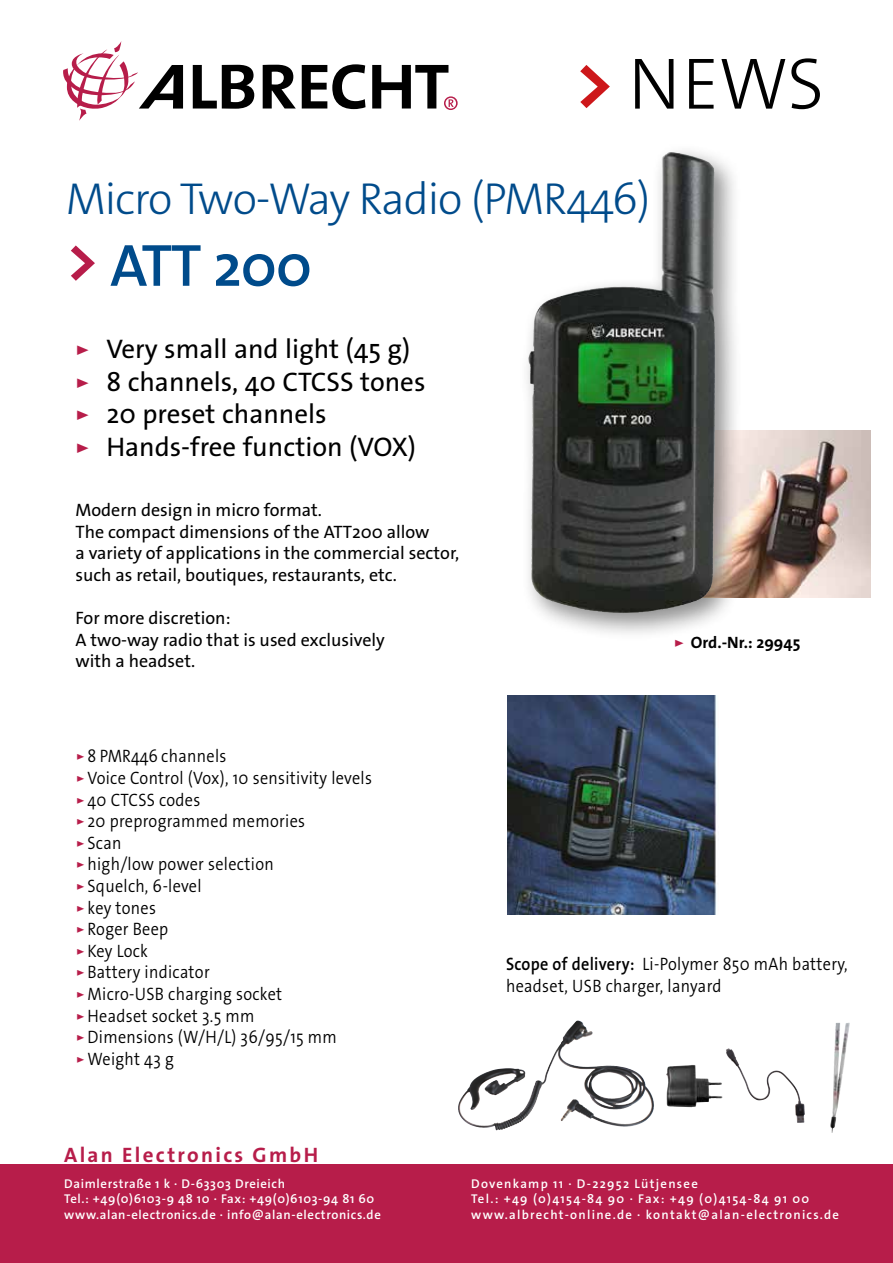
<style>
.page{position:relative;width:893px;height:1263px;background:#fff}
.page>*{position:absolute;margin:0;border:0;box-sizing:border-box;transform-origin:0 0}
.t1{font:300 73.5px "The Sans Os F";color:#000}
.t2{font:600 60px "The Sans Os F";letter-spacing:-.025em;color:#004b8b}
.t3{font:300 45px "The Sans Os F";letter-spacing:-.025em;color:#004b8b}
.t4{font:27px/32.4px "The Sans Os F";color:#000}
.t5{font:700 21px "The Sans Os F";letter-spacing:.11em;color:#b71d4a}
.t6{font:300 18px/21.6px "The Sans Os F";letter-spacing:.02em;color:#000;scale:.9 1}
.t7{font:18px/21.6px "The Sans Os F";color:#000}
.t8{font:700 16.5px "The Sans Os F";color:#000}
.t9{font:600 12.75px/15.3px "The Sans Os F";letter-spacing:.06em;color:#fff}
.t10{font:600 12.75px/15.3px "The Sans Os F";letter-spacing:.1em;color:#fff}
.s1{font-weight:700;color:#cd171a}
.s2{font-weight:700;color:#b71d4a}
.s3{color:#b71d4a}
.s4{font-weight:600}
</style>
<div class="page">
<img style="left:507px;top:695px;width:210px;height:219px">
<img style="left:743px;top:431px;width:128px;height:167px">
<div style="left:0;top:1164px;width:893px;height:99px;background:#b71d4a"></div>
<svg style="left:193px;top:65px;width:61px;height:44px"></svg>
<svg style="left:263px;top:65px;width:33px;height:44px"></svg>
<svg style="left:302px;top:64px;width:64px;height:45px"></svg>
<svg style="left:63px;top:41px;width:120px;height:80px"></svg>
<svg style="left:372px;top:65px;width:86px;height:45px"></svg>
<div style="left:519px;top:142px;width:224px;height:498px;background:#000;opacity:.45"></div>
<img style="left:533px;top:152px;width:135px;height:194px">
<img style="left:540px;top:1020px;width:37px;height:62px">
<img style="left:666px;top:1065px;width:57px;height:43px">
<img style="left:830px;top:1023px;width:18px;height:110px">
<img style="left:726px;top:1048px;width:19px;height:34px">
<h1 class="t1" style="left:574px;top:37px;width:252px"><span class="s1">&gt;</span> NEWS</h1>
<h3 class="t3" style="left:66px;top:170px;width:586px">Micro Two-Way Radio (PMR446)</h3>
<h2 class="t2" style="left:66px;top:227px;width:248px"><span class="s2">&gt;</span> ATT 200</h2>
<h3 class="t4" style="left:75px;top:333px;width:352px"><span class="s3">▹</span> Very small and light (45 g) <span class="s3">▹</span> 8 channels, 40 CTCSS tones <span class="s3">▹</span> 20 preset channels<br><span class="s3">▹</span> Hands-free function (VOX)</h3>
<p class="t7" style="left:75px;top:499px;width:385px">Modern design in micro format.<br>The compact dimensions of the ATT200 allow<br>a variety of applications in the commercial sector, such as retail, boutiques, restaurants, etc.</p>
<p class="t7" style="left:75px;top:607px;width:311px">For more discretion:<br>A two-way radio that is used exclusively with a headset.</p>
<p class="t6" style="left:75px;top:746px;width:331px"><span class="s3">▹</span> 8 PMR446 channels<br><span class="s3">▹</span>Voice Control (Vox), 10 sensitivity levels <span class="s3">▹</span> 40 CTCSS codes<br><span class="s3">▹</span> 20 preprogrammed memories<br><span class="s3">▹</span> Scan<br><span class="s3">▹</span> high/low power selection<br><span class="s3">▹</span> Squelch, 6-level<br><span class="s3">▹</span> key tones<br><span class="s3">▹</span> Roger Beep<br><span class="s3">▹</span> Key Lock<br><span class="s3">▹</span> Battery indicator<br><span class="s3">▹</span>Micro-USB charging socket<br><span class="s3">▹</span> Headset socket 3.5 mm<br><span class="s3">▹</span>Dimensions (W/H/L) 36/95/15 mm <span class="s3">▹</span>Weight 43 g</p>
<p class="t8" style="left:674px;top:632px;width:128px"><span class="s3">▹</span> Ord.-Nr.: 29945</p>
<p class="t6" style="left:506px;top:953px;width:381px"><span class="s4">Scope of delivery:</span> Li-Polymer 850 mAh battery, headset, USB charger, lanyard</p>
<p class="t5" style="left:64px;top:1142px;width:255px">Alan Electronics GmbH</p>
<p class="t9" style="left:64px;top:1176px;width:318px">Daimlerstraße 1 k · D-63303 Dreieich<br>Tel.: +49(0)6103-9 48 10 · Fax: +49(0)6103-94 81 60 www.alan-electronics.de · info@alan-electronics.de</p>
<p class="t10" style="left:471px;top:1176px;width:369px">Dovenkamp 11 · D-22952 Lütjensee<br>Tel.: +49 (0)4154-84 90 · Fax: +49 (0)4154-84 91 00 www.albrecht-online.de · kontakt@alan-electronics.de</p>
</div>
